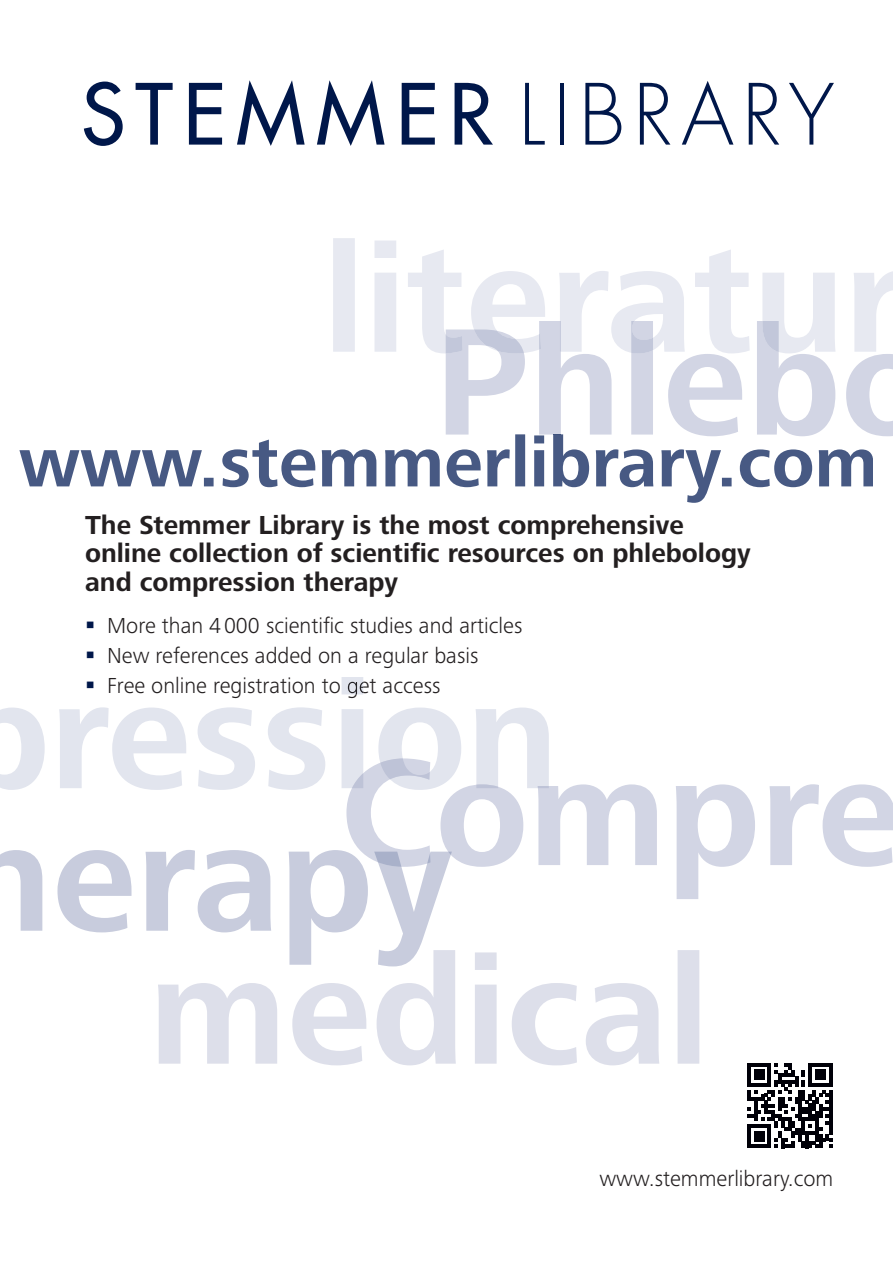
<style>
.page{position:relative;width:893px;height:1263px;background:#fff}
.page>*{position:absolute;margin:0;border:0;box-sizing:border-box;transform-origin:0 0}
.t1{font:81.9px "Futura";color:#00174a}
.t2{font:700 27px/28.5px "Frutiger Next Pro";color:#231f20}
.t3{font:300 22.5px "Frutiger Next Pro";color:#231f20}
.s1{font-weight:300}
.s2{color:#00174a}
</style>
<div class="page">
<svg style="left:747px;top:1063px;width:85px;height:85px"></svg>
<svg style="left:446px;top:353px;width:447px;height:83px;fill:#d8dae7"></svg>
<svg style="left:158px;top:950px;width:541px;height:115px"></svg>
<svg style="left:0;top:677px;width:549px;height:113px"></svg>
<svg style="left:348px;top:682px;width:15px;height:12px"></svg>
<svg style="left:0;top:850px;width:452px;height:116px"></svg>
<svg style="left:346px;top:758px;width:547px;height:141px"></svg>
<svg style="left:352px;top:758px;width:197px;height:30px"></svg>
<svg style="left:374px;top:852px;width:78px;height:15px"></svg>
<svg style="left:222px;top:434px;width:651px;height:53px"></svg>
<svg style="left:333px;top:238px;width:560px;height:115px"></svg>
<svg style="left:446px;top:321px;width:333px;height:32px"></svg>
<h1 class="t1" style="left:81px;top:63px;width:755px">STEMMER <span class="s1">LIBRARY</span></h1>
<p class="t2" style="left:85px;top:510px;width:667px">The Stemmer Library is the most comprehensive online collection of scientific resources on phlebology and compression therapy</p>
<p class="t3" style="left:85px;top:613px;width:153px"><span class="s2">▪</span> More than 3 8</p>
<p class="t3" style="left:209px;top:613px;width:315px">4000 scientific studies and articles</p>
<p class="t3" style="left:85px;top:643px;width:395px"><span class="s2">▪</span> New references added on a regular basis</p>
<p class="t3" style="left:85px;top:673px;width:357px"><span class="s2">▪</span> Free online registration to get access</p>
<p class="t3" style="left:599px;top:1166px;width:236px">www.stemmerlibrary.com</p>
</div>
